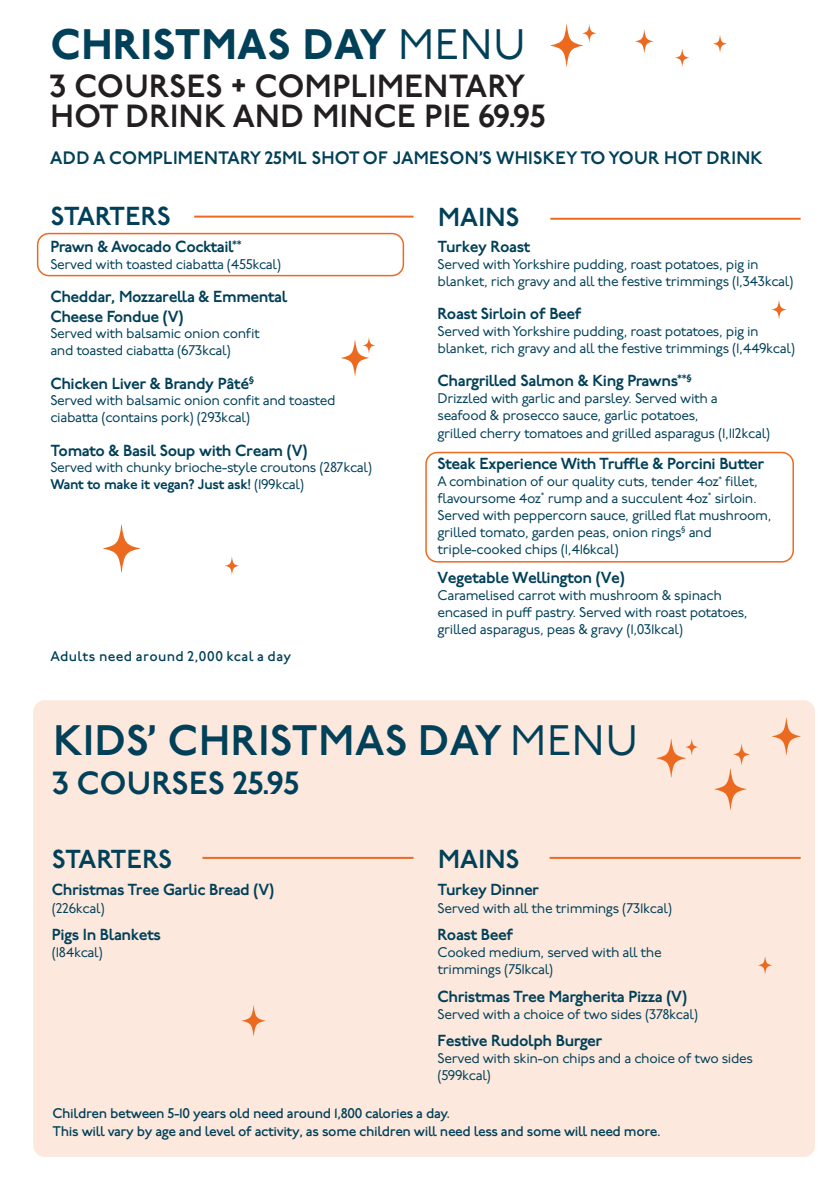
<style>
.page{position:relative;width:840px;height:1191px;background:#fff}
.page>*{position:absolute;margin:0;border:0;box-sizing:border-box;transform-origin:0 0}
.t1{font:600 42.6px "P22 Underground";letter-spacing:.015em;color:#004058}
.t2{font:800 42.6px "P22 Underground";letter-spacing:.015em;color:#004058}
.t3{font:600 32px/30px "P22 Underground";letter-spacing:.015em;color:#231f20}
.t4{font:600 32px "P22 Underground";letter-spacing:.005em;color:#004058}
.t5{font:600 26px "P22 Underground";letter-spacing:-.01em;color:#004058}
.t6{font:600 26px "P22 Underground";letter-spacing:.01em;color:#004058}
.t7{font:600 18px "P22 Underground";letter-spacing:.015em;color:#004058}
.t8{font:600 16px/19.2px "P22 Underground";letter-spacing:-.025em;color:#004058}
.t9{font:14px/16.8px "P22 Underground";letter-spacing:-.025em;color:#004058}
.t10{font:500 14px/18px "P22 Underground";letter-spacing:-.025em;color:#004058}
.t11{font:500 14px "P22 Underground";letter-spacing:.025em;color:#004058}
.s1{font-weight:400}
.s2{font-weight:600}
</style>
<div class="page">
<hr style="left:194px;top:216px;width:219px;height:2px;background:#ec6a20">
<div style="left:37px;top:233px;width:367px;height:43px;border:2px solid #ec6a20;border-radius:11px"></div>
<hr style="left:550px;top:218px;width:250px;height:2px;background:#ec6a20">
<div style="left:425px;top:452px;width:368px;height:110px;border:2px solid #ec6a20;border-radius:11px"></div>
<svg style="left:341px;top:337px;width:34px;height:39px"></svg>
<svg style="left:225px;top:557px;width:14px;height:18px"></svg>
<svg style="left:771px;top:300px;width:14px;height:19px"></svg>
<svg style="left:550px;top:24px;width:46px;height:43px"></svg>
<svg style="left:635px;top:30px;width:18px;height:23px"></svg>
<svg style="left:675px;top:49px;width:13px;height:18px"></svg>
<svg style="left:713px;top:35px;width:13px;height:18px"></svg>
<svg style="left:103px;top:524px;width:37px;height:48px"></svg>
<div style="left:33px;top:700px;width:781px;height:456px;background:#fce8dd;border-radius:11px"></div>
<svg style="left:242px;top:1005px;width:23px;height:31px"></svg>
<hr style="left:202px;top:857px;width:211px;height:2px;background:#ec6a20">
<hr style="left:549px;top:857px;width:251px;height:2px;background:#ec6a20">
<svg style="left:772px;top:718px;width:28px;height:37px"></svg>
<svg style="left:656px;top:739px;width:41px;height:38px"></svg>
<svg style="left:714px;top:744px;width:35px;height:66px"></svg>
<svg style="left:758px;top:956px;width:13px;height:18px"></svg>
<h1 class="t2" style="left:51px;top:19px;width:476px">CHRISTMAS DAY <span class="s1">MENU</span></h1>
<h2 class="t3" style="left:50px;top:72px;width:497px">3 COURSES + COMPLIMENTARY<br>HOT DRINK AND MINCE PIE 69.95</h2>
<p class="t7" style="left:50px;top:148px;width:713px">ADD A COMPLIMENTARY 25ML SHOT OF JAMESON’S WHISKEY TO YOUR HOT DRINK</p>
<h3 class="t5" style="left:51px;top:202px;width:121px">STARTERS</h3>
<h3 class="t6" style="left:438px;top:203px;width:83px">MAINS</h3>
<p class="t8" style="left:437px;top:238px;width:94px">Turkey Roast</p>
<p class="t9" style="left:437px;top:256px;width:357px">Served with Yorkshire pudding, roast potatoes, pig in blanket, rich gravy and all the festive trimmings (1,343kcal)</p>
<p class="t8" style="left:437px;top:305px;width:145px">Roast Sirloin of Beef</p>
<p class="t9" style="left:437px;top:323px;width:359px">Served with Yorkshire pudding, roast potatoes, pig in blanket, rich gravy and all the festive trimmings (1,449kcal)</p>
<p class="t8" style="left:437px;top:372px;width:256px">Chargrilled Salmon &amp; King Prawns<sup>**§</sup></p>
<p class="t9" style="left:437px;top:390px;width:334px;line-height:17.4px">Drizzled with garlic and parsley. Served with a seafood &amp; prosecco sauce, garlic potatoes,<br>grilled cherry tomatoes and grilled asparagus (1,112kcal)</p>
<p class="t8" style="left:437px;top:455px;width:328px">Steak Experience With Truffle &amp; Porcini Butter</p>
<p class="t9" style="left:437px;top:474px;width:335px">A combination of our quality cuts, tender 4oz<sup>*</sup> fillet, flavoursome 4oz<sup>*</sup> rump and a succulent 4oz<sup>*</sup> sirloin.<br>Served with peppercorn sauce, grilled flat mushroom, grilled tomato, garden peas, onion rings<sup>§</sup> and triple-cooked chips (1,416kcal)</p>
<p class="t8" style="left:437px;top:569px;width:189px">Vegetable Wellington (Ve)</p>
<p class="t9" style="left:437px;top:587px;width:311px">Caramelised carrot with mushroom &amp; spinach encased in puff pastry. Served with roast potatoes, grilled asparagus, peas &amp; gravy (1,031kcal)</p>
<p class="t11" style="left:50px;top:648px;width:242px">Adults need around 2,000 kcal a day</p>
<p class="t8" style="left:50px;top:238px;width:193px">Prawn &amp; Avocado Cocktail<sup>**</sup></p>
<p class="t9" style="left:50px;top:256px;width:232px">Served with toasted ciabatta (455kcal)</p>
<p class="t8" style="left:50px;top:288px;width:238px">Cheddar, Mozzarella &amp; Emmental<br>Cheese Fondue (V)</p>
<p class="t9" style="left:50px;top:326px;width:211px">Served with balsamic onion confit and toasted ciabatta (673kcal)</p>
<p class="t8" style="left:50px;top:374px;width:205px">Chicken Liver &amp; Brandy Pâté<sup>§</sup></p>
<p class="t9" style="left:50px;top:393px;width:287px">Served with balsamic onion confit and toasted ciabatta (contains pork) (293kcal)</p>
<p class="t8" style="left:50px;top:441px;width:258px">Tomato &amp; Basil Soup with Cream (V)</p>
<p class="t9" style="left:50px;top:460px;width:323px">Served with chunky brioche-style croutons (287kcal)<br><span class="s2">Want to make it vegan? Just ask!</span> (199kcal)</p>
<h1 class="t1" style="left:53px;top:717px;width:586px">KIDS’ CHRISTMAS DAY <span class="s1">MENU</span></h1>
<h2 class="t4" style="left:52px;top:765px;width:248px">3 COURSES 25.95</h2>
<h3 class="t5" style="left:52px;top:844px;width:121px">STARTERS</h3>
<p class="t8" style="left:52px;top:880px;width:224px">Christmas Tree Garlic Bread (V)</p>
<p class="t9" style="left:52px;top:900px;width:54px">(226kcal)</p>
<p class="t8" style="left:52px;top:926px;width:111px">Pigs In Blankets</p>
<p class="t9" style="left:52px;top:944px;width:53px">(184kcal)</p>
<h3 class="t6" style="left:438px;top:844px;width:83px">MAINS</h3>
<p class="t8" style="left:437px;top:880px;width:103px">Turkey Dinner</p>
<p class="t9" style="left:437px;top:900px;width:236px">Served with all the trimmings (731kcal)</p>
<p class="t8" style="left:437px;top:926px;width:77px">Roast Beef</p>
<p class="t9" style="left:437px;top:944px;width:225px">Cooked medium, served with all the trimmings (751kcal)</p>
<p class="t8" style="left:437px;top:987px;width:251px">Christmas Tree Margherita Pizza (V)</p>
<p class="t9" style="left:437px;top:1006px;width:262px">Served with a choice of two sides (378kcal)</p>
<p class="t8" style="left:437px;top:1031px;width:166px">Festive Rudolph Burger</p>
<p class="t9" style="left:437px;top:1050px;width:317px">Served with skin-on chips and a choice of two sides (599kcal)</p>
<p class="t10" style="left:52px;top:1105px;width:609px">Children between 5-10 years old need around 1,800 calories a day.<br>This will vary by age and level of activity, as some children will need less and some will need more.</p>
</div>
